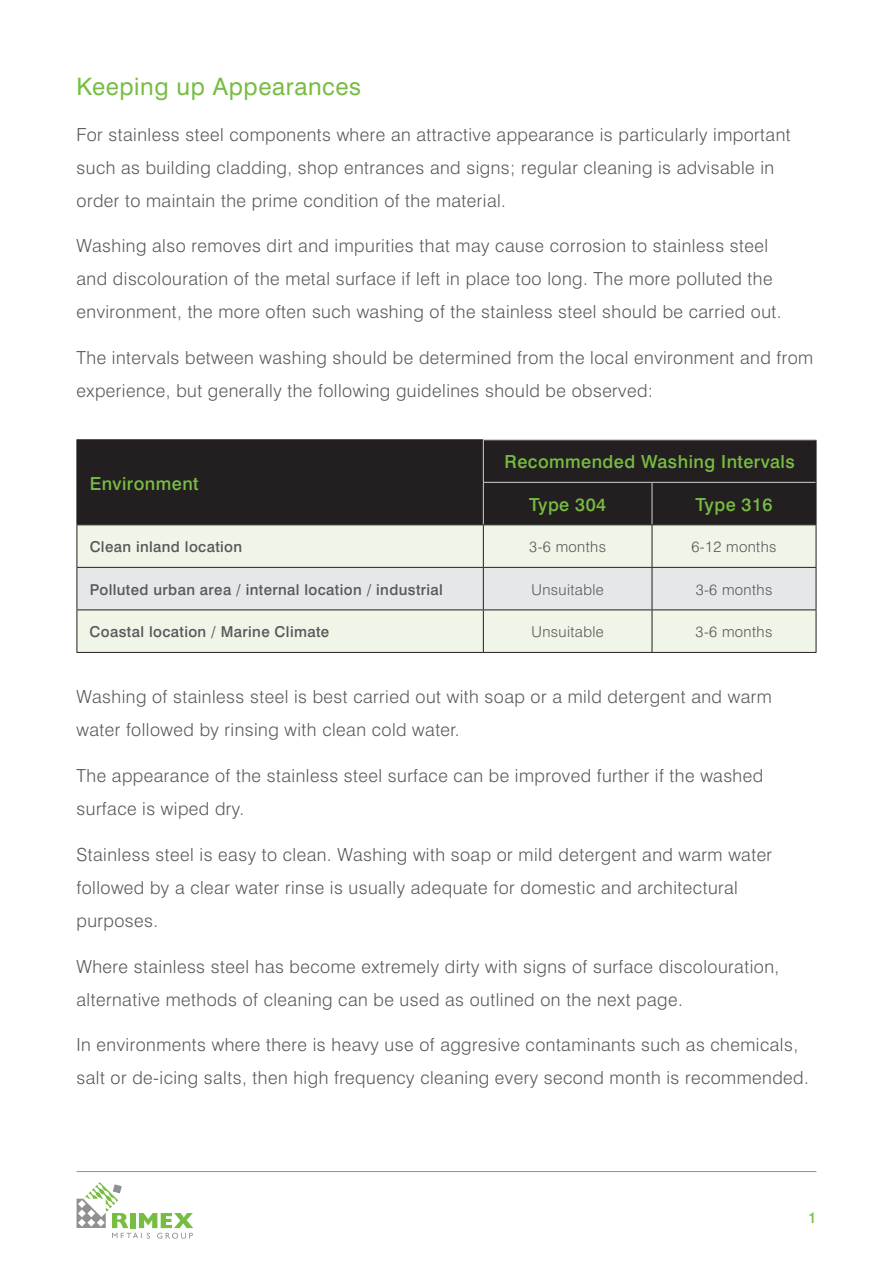
<style>
.page{position:relative;width:893px;height:1263px;background:#fff}
.page>*{position:absolute;margin:0;border:0;box-sizing:border-box;transform-origin:0 0}
.t1{font:24px "Swiss 721 BT";letter-spacing:.025em;color:#77bd42}
.t2{font:300 18px/33px "Swiss 721 BT";letter-spacing:.025em;color:#57585a}
.t3{font:500 18px "Swiss 721 BT";letter-spacing:.025em;color:#77bd42}
.t4{font:500 15px "Swiss 721 BT";letter-spacing:.025em;color:#57585a}
.t5{font:300 15px "Swiss 721 BT";letter-spacing:.025em;color:#57585a}
.t6{font:500 15px "Swiss 721 BT";color:#77bd42}
</style>
<div class="page">
<svg style="left:77px;top:1182px;width:116px;height:56px"></svg>
<hr style="left:77px;top:1171px;width:739px;height:1px;background:#8e9091">
<div style="left:78px;top:440px;width:738px;height:84px;background:#231f20"></div>
<div style="left:78px;top:525px;width:738px;height:127px;background:#eff5e7"></div>
<div style="left:78px;top:568px;width:738px;height:41px;background:#e6e7e9"></div>
<hr style="left:77px;top:439px;width:406px;height:1px;background:#231f20">
<hr style="left:77px;top:440px;width:1px;height:42px;background:#231f20">
<hr style="left:77px;top:482px;width:1px;height:42px;background:#231f20">
<hr style="left:77px;top:524px;width:406px;height:1px;background:#231f20">
<hr style="left:77px;top:525px;width:1px;height:42px;background:#231f20">
<hr style="left:483px;top:525px;width:1px;height:42px;background:#231f20">
<hr style="left:652px;top:525px;width:1px;height:42px;background:#231f20">
<hr style="left:816px;top:525px;width:1px;height:42px;background:#231f20">
<hr style="left:77px;top:567px;width:406px;height:1px;background:#231f20">
<hr style="left:77px;top:568px;width:1px;height:41px;background:#231f20">
<hr style="left:483px;top:567px;width:169px;height:1px;background:#231f20">
<hr style="left:483px;top:568px;width:1px;height:41px;background:#231f20">
<hr style="left:652px;top:567px;width:164px;height:1px;background:#231f20">
<hr style="left:652px;top:568px;width:1px;height:41px;background:#231f20">
<hr style="left:816px;top:568px;width:1px;height:41px;background:#231f20">
<hr style="left:77px;top:609px;width:406px;height:1px;background:#231f20">
<hr style="left:77px;top:610px;width:1px;height:42px;background:#231f20">
<hr style="left:483px;top:609px;width:169px;height:1px;background:#231f20">
<hr style="left:483px;top:610px;width:1px;height:42px;background:#231f20">
<hr style="left:652px;top:609px;width:164px;height:1px;background:#231f20">
<hr style="left:652px;top:610px;width:1px;height:42px;background:#231f20">
<hr style="left:816px;top:610px;width:1px;height:42px;background:#231f20">
<hr style="left:77px;top:652px;width:406px;height:1px;background:#231f20">
<hr style="left:483px;top:652px;width:169px;height:1px;background:#231f20">
<hr style="left:652px;top:652px;width:164px;height:1px;background:#231f20">
<hr style="left:483px;top:439px;width:169px;height:1px;background:#d1d2d4">
<hr style="left:483px;top:440px;width:1px;height:42px;background:#d1d2d4">
<hr style="left:652px;top:439px;width:164px;height:1px;background:#d1d2d4">
<hr style="left:816px;top:440px;width:1px;height:42px;background:#231f20">
<hr style="left:483px;top:482px;width:169px;height:1px;background:#d1d2d4">
<hr style="left:483px;top:483px;width:1px;height:41px;background:#d1d2d4">
<hr style="left:652px;top:482px;width:164px;height:1px;background:#d1d2d4">
<hr style="left:652px;top:483px;width:1px;height:41px;background:#d1d2d4">
<hr style="left:816px;top:482px;width:1px;height:42px;background:#231f20">
<hr style="left:483px;top:524px;width:169px;height:1px;background:#231f20">
<hr style="left:652px;top:524px;width:164px;height:1px;background:#231f20">
<h1 class="t1" style="left:77px;top:72px;width:286px">Keeping up Appearances</h1>
<p class="t2" style="left:77px;top:118px;width:716px">For stainless steel components where an attractive appearance is particularly important such as building cladding, shop entrances and signs; regular cleaning is advisable in order to maintain the prime condition of the material.</p>
<p class="t2" style="left:77px;top:229px;width:707px">Washing also removes dirt and impurities that may cause corrosion to stainless steel and discolouration of the metal surface if left in place too long. The more polluted the environment, the more often such washing of the stainless steel should be carried out.</p>
<p class="t2" style="left:77px;top:341px;width:738px">The intervals between washing should be determined from the local environment and from experience, but generally the following guidelines should be observed:</p>
<p class="t3" style="left:90px;top:472px;width:110px">Environment</p>
<p class="t3" style="left:505px;top:451px;width:292px">Recommended Washing Intervals</p>
<p class="t3" style="left:529px;top:493px;width:79px">Type 304</p>
<p class="t3" style="left:695px;top:493px;width:79px">Type 316</p>
<p class="t4" style="left:90px;top:538px;width:154px">Clean inland location</p>
<p class="t5" style="left:529px;top:538px;width:78px">3-6 months</p>
<p class="t5" style="left:691px;top:538px;width:87px">6-12 months</p>
<p class="t4" style="left:90px;top:580px;width:355px">Polluted urban area / internal location / industrial</p>
<p class="t5" style="left:531px;top:580px;width:74px">Unsuitable</p>
<p class="t5" style="left:696px;top:580px;width:78px">3-6 months</p>
<p class="t4" style="left:90px;top:623px;width:241px">Coastal location / Marine Climate</p>
<p class="t5" style="left:531px;top:623px;width:74px">Unsuitable</p>
<p class="t5" style="left:696px;top:623px;width:78px">3-6 months</p>
<p class="t2" style="left:77px;top:680px;width:697px">Washing of stainless steel is best carried out with soap or a mild detergent and warm water followed by rinsing with clean cold water.</p>
<p class="t2" style="left:77px;top:759px;width:688px">The appearance of the stainless steel surface can be improved further if the washed surface is wiped dry.</p>
<p class="t2" style="left:77px;top:838px;width:697px">Stainless steel is easy to clean. Washing with soap or mild detergent and warm water followed by a clear water rinse is usually adequate for domestic and architectural purposes.</p>
<p class="t2" style="left:77px;top:949px;width:704px">Where stainless steel has become extremely dirty with signs of surface discolouration, alternative methods of cleaning can be used as outlined on the next page.</p>
<p class="t2" style="left:77px;top:1028px;width:734px">In environments where there is heavy use of aggresive contaminants such as chemicals, salt or de-icing salts, then high frequency cleaning every second month is recommended.</p>
<p class="t6" style="left:808px;top:1209px;width:10px">1</p>
</div>
